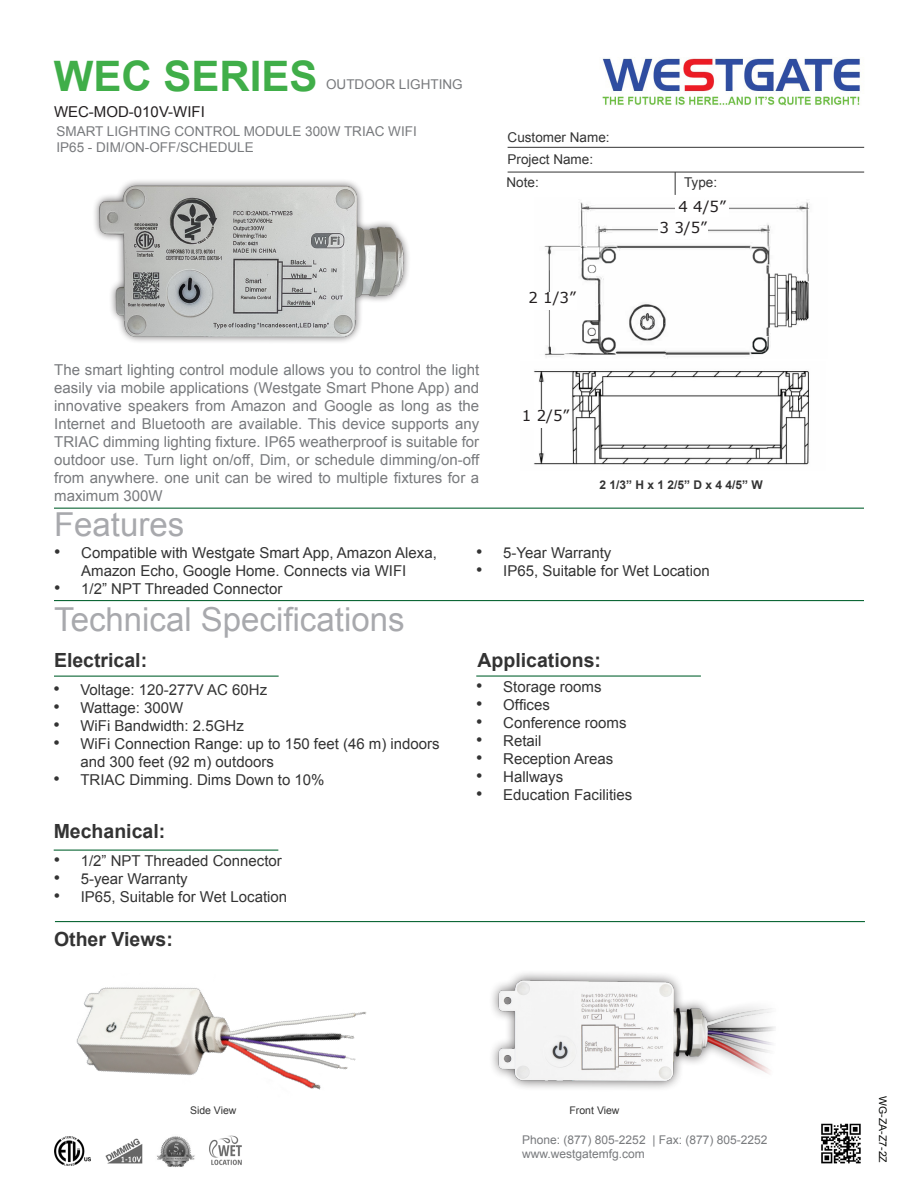
<style>
.page{position:relative;width:918px;height:1188px;background:#fff}
.page>*{position:absolute;margin:0;border:0;box-sizing:border-box;transform-origin:0 0}
.t1{font:700 42px "Arial";color:#40ae49}
.t2{font:33px "Arial";color:#a8a9ad}
.t3{font:700 19.5px "Arial";color:#333}
.t4{font:15px/18px "Arial";color:#333}
.t5{font:15px/18px "Arial";color:#787a7d;text-align:justify}
.t6{font:15px "Verdana";color:#231f20}
.t7{font:15px "Arial";color:#231f20}
.t8{font:13.5px/16.2px "Arial";color:#787a7d}
.t9{font:13.5px "Arial";color:#333}
.t10{font:12px "Arial";color:#787a7d}
.t11{font:700 12px "Arial";color:#333}
.t12{font:10.5px "Arial";color:#333}
.t13{font:10.5px "Arial";color:#040503}
.s1{font-size:18px}
</style>
<div class="page">
<hr style="left:54px;top:508px;width:810px;height:1px;background:#0d6736">
<hr style="left:508px;top:147px;width:356px;height:1px;background:#333">
<svg style="left:675px;top:173px;width:1px;height:22px"></svg>
<hr style="left:508px;top:172px;width:356px;height:1px;background:#333">
<hr style="left:54px;top:600px;width:810px;height:1px;background:#0d6736">
<hr style="left:54px;top:676px;width:225px;height:1px;background:#0d6736">
<hr style="left:54px;top:850px;width:224px;height:1px;background:#0d6736">
<img style="left:602px;top:58px;width:258px;height:48px">
<hr style="left:476px;top:675px;width:225px;height:2px;background:#0d6736">
<img style="left:821px;top:1123px;width:40px;height:41px">
<img style="left:94px;top:180px;width:315px;height:162px">
<img style="left:544px;top:202px;width:266px;height:156px">
<img style="left:533px;top:371px;width:276px;height:94px">
<div style="left:659px;top:221px;width:49px;height:18px;background:#fff"></div>
<div style="left:528px;top:292px;width:49px;height:17px;background:#fff"></div>
<div style="left:521px;top:410px;width:49px;height:18px;background:#fff"></div>
<div style="left:676px;top:200px;width:53px;height:17px;background:#fff"></div>
<hr style="left:55px;top:921px;width:810px;height:1px;background:#0d6736">
<img style="left:76px;top:987px;width:291px;height:103px">
<img style="left:492px;top:973px;width:284px;height:116px">
<img style="left:105px;top:1138px;width:38px;height:26px">
<img style="left:54px;top:1136px;width:36px;height:30px">
<img style="left:209px;top:1135px;width:33px;height:30px">
<img style="left:157px;top:1136px;width:38px;height:31px">
<p class="t1" style="left:54px;top:48px;width:265px">WEC SERIES</p>
<p class="t8" style="left:326px;top:76px;width:138px">OUTDOOR LIGHTING</p>
<p class="t8" style="left:56px;top:123px;width:362px">SMART LIGHTING CONTROL MODULE 300W TRIAC WIFI<br>IP65 - DIM/ON-OFF/SCHEDULE</p>
<p class="t7" style="left:54px;top:102px;width:152px">WEC-MOD-010V-WIFI</p>
<p class="t5" style="left:54px;top:361px;width:427px">The smart lighting control module allows you to control the light easily via mobile applications (Westgate Smart Phone App) and innovative speakers from Amazon and Google as long as the Internet and Bluetooth are available. This device supports any TRIAC dimming lighting fixture. IP65 weatherproof is suitable for outdoor use. Turn light on/off, Dim, or schedule dimming/on-off from anywhere. one unit can be wired to multiple fixtures for a maximum 300W</p>
<p class="t2" style="left:54px;top:503px;width:132px">Features</p>
<p class="t9" style="left:508px;top:128px;width:104px">Customer Name:</p>
<p class="t9" style="left:508px;top:150px;width:87px">Project Name:</p>
<p class="t9" style="left:507px;top:173px;width:34px">Note:</p>
<p class="t9" style="left:684px;top:173px;width:35px">Type:</p>
<p class="t6" style="left:678px;top:197px;width:49px">4 4/5”</p>
<p class="t6" style="left:528px;top:288px;width:49px">2 1/3”</p>
<p class="t6" style="left:660px;top:218px;width:49px">3 3/5”</p>
<p class="t6" style="left:522px;top:406px;width:49px">1 2/5”</p>
<p class="t11" style="left:599px;top:477px;width:165px">2 1/3” H x 1 2/5” D x 4 4/5” W</p>
<p class="t4" style="left:54px;top:544px;width:384px;text-align:center"><span class="s1">•</span> Compatible with Westgate Smart App, Amazon Alexa,<br>Amazon Echo, Google Home. Connects via WIFI</p>
<p class="t4" style="left:54px;top:580px;width:230px"><span class="s1">•</span> 1/2” NPT Threaded Connector</p>
<p class="t2" style="left:54px;top:598px;width:352px">Technical Specifications</p>
<p class="t3" style="left:54px;top:647px;width:95px">Electrical:</p>
<p class="t4" style="left:53px;top:681px;width:215px"><span class="s1">•</span> Voltage: 120-277V AC 60Hz</p>
<p class="t4" style="left:53px;top:699px;width:131px"><span class="s1">•</span> Wattage: 300W</p>
<p class="t4" style="left:53px;top:717px;width:192px"><span class="s1">•</span> WiFi Bandwidth: 2.5GHz</p>
<p class="t4" style="left:80px;top:735px;width:361px;text-indent:-27px"><span class="s1">•</span> WiFi Connection Range: up to 150 feet (46 m) indoors and 300 feet (92 m) outdoors</p>
<p class="t4" style="left:53px;top:771px;width:273px"><span class="s1">•</span> TRIAC Dimming. Dims Down to 10%</p>
<p class="t3" style="left:54px;top:818px;width:113px">Mechanical:</p>
<p class="t4" style="left:54px;top:852px;width:230px"><span class="s1">•</span> 1/2” NPT Threaded Connector</p>
<p class="t4" style="left:54px;top:870px;width:135px"><span class="s1">•</span> 5-year Warranty</p>
<p class="t4" style="left:54px;top:888px;width:235px"><span class="s1">•</span> IP65, Suitable for Wet Location</p>
<p class="t3" style="left:54px;top:926px;width:120px">Other Views:</p>
<p class="t4" style="left:476px;top:544px;width:137px"><span class="s1">•</span> 5-Year Warranty</p>
<p class="t4" style="left:476px;top:562px;width:235px"><span class="s1">•</span> IP65, Suitable for Wet Location</p>
<p class="t3" style="left:478px;top:647px;width:125px">Applications:</p>
<p class="t4" style="left:476px;top:678px;width:127px"><span class="s1">•</span> Storage rooms</p>
<p class="t4" style="left:476px;top:696px;width:75px"><span class="s1">•</span> Offices</p>
<p class="t4" style="left:476px;top:714px;width:152px"><span class="s1">•</span> Conference rooms</p>
<p class="t4" style="left:476px;top:732px;width:67px"><span class="s1">•</span> Retail</p>
<p class="t4" style="left:476px;top:750px;width:139px"><span class="s1">•</span> Reception Areas</p>
<p class="t4" style="left:476px;top:768px;width:88px"><span class="s1">•</span> Hallways</p>
<p class="t4" style="left:476px;top:786px;width:158px"><span class="s1">•</span> Education Facilities</p>
<p class="t12" style="left:190px;top:1104px;width:48px">Side View</p>
<p class="t12" style="left:570px;top:1104px;width:51px">Front View</p>
<p class="t10" style="left:522px;top:1132px;width:247px">Phone: (877) 805-2252 | Fax: (877) 805-2252</p>
<p class="t10" style="left:522px;top:1146px;width:124px">www.westgatemfg.com</p>
<p class="t13" style="left:890px;top:1096px;width:68px;rotate:90deg">WG-ZA-Z7-2Z</p>
</div>
